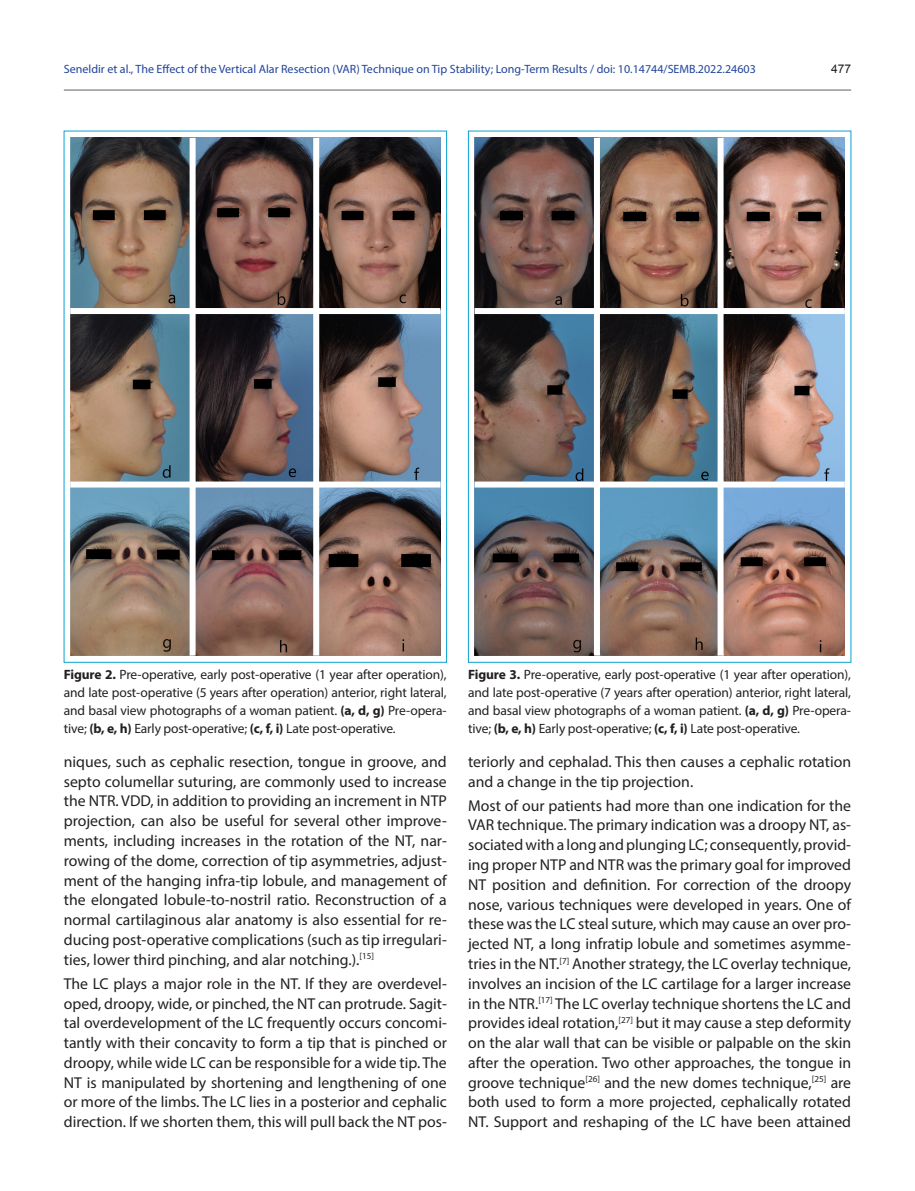
<style>
.page{position:relative;width:915px;height:1191px;background:#fff}
.page>*{position:absolute;margin:0;border:0;box-sizing:border-box;transform-origin:0 0}
.ana_metin_bosluksuz{font:15.75px/19.8px "Myriad Pro";color:#231f20;text-align:justify}
.ana_metin_bosluksuz-2{font:13.5px/18px "Myriad Pro";letter-spacing:-.01em;color:#231f20;text-align:justify}
.t1{font:12px "Myriad Pro";color:#21449b}
.t2{font:12px "Arial";color:#231f20}
.s1{font-weight:700}
</style>
<div class="page">
<hr style="left:64px;top:89px;width:786px;height:2px;background:#939598">
<img style="left:70px;top:138px;width:370px;height:517px">
<div style="left:189px;top:138px;width:6px;height:517px;background:#fff"></div>
<div style="left:313px;top:138px;width:6px;height:517px;background:#fff"></div>
<div style="left:70px;top:308px;width:370px;height:6px;background:#fff"></div>
<div style="left:70px;top:481px;width:370px;height:6px;background:#fff"></div>
<img style="left:474px;top:138px;width:370px;height:518px">
<div style="left:593px;top:138px;width:6px;height:517px;background:#fff"></div>
<div style="left:717px;top:138px;width:6px;height:517px;background:#fff"></div>
<div style="left:474px;top:308px;width:370px;height:6px;background:#fff"></div>
<div style="left:474px;top:481px;width:370px;height:6px;background:#fff"></div>
<p class="t1" style="left:64px;top:61px;width:693px">Seneldir et al., The Effect of the Vertical Alar Resection (VAR) Technique on Tip Stability; Long-Term Results / doi: 10.14744/SEMB.2022.24603</p>
<p class="t2" style="left:830px;top:60px;width:22px">477</p>
<p class="ana_metin_bosluksuz-2" style="left:64px;top:665px;width:384px"><span class="s1">Figure 2.</span> Pre-operative, early post-operative (1 year after operation), and late post-operative (5 years after operation) anterior, right lateral, and basal view photographs of a woman patient. <span class="s1">(a, d, g)</span> Pre-opera&shy;tive; <span class="s1">(b, e, h)</span> Early post-operative; <span class="s1">(c, f, i)</span> Late post-operative.</p>
<p class="ana_metin_bosluksuz-2" style="left:468px;top:665px;width:384px"><span class="s1">Figure 3.</span> Pre-operative, early post-operative (1 year after operation), and late post-operative (7 years after operation) anterior, right lateral, and basal view photographs of a woman patient. <span class="s1">(a, d, g)</span> Pre-opera&shy;tive; <span class="s1">(b, e, h)</span> Early post-operative; <span class="s1">(c, f, i)</span> Late post-operative.</p>
<p class="ana_metin_bosluksuz" style="left:64px;top:751px;width:384px">niques, such as cephalic resection, tongue in groove, and septo columellar suturing, are commonly used to increase the NTR. VDD, in addition to providing an increment in NTP projection, can also be useful for several other improve&shy;ments, including increases in the rotation of the NT, nar&shy;rowing of the dome, correction of tip asymmetries, adjust&shy;ment of the hanging infra-tip lobule, and management of the elongated lobule-to-nostril ratio. Reconstruction of a normal cartilaginous alar anatomy is also essential for re&shy;ducing post-operative complications (such as tip irregulari&shy;ties, lower third pinching, and alar notching.).<sup>[15]</sup></p>
<p class="ana_metin_bosluksuz" style="left:64px;top:973px;width:384px">The LC plays a major role in the NT. If they are overdevel&shy;oped, droopy, wide, or pinched, the NT can protrude. Sagit&shy;tal overdevelopment of the LC frequently occurs concomi&shy;tantly with their concavity to form a tip that is pinched or droopy, while wide LC can be responsible for a wide tip. The NT is manipulated by shortening and lengthening of one or more of the limbs. The LC lies in a posterior and cephalic direction. If we shorten them, this will pull back the NT pos-</p>
<p class="ana_metin_bosluksuz" style="left:468px;top:751px;width:384px">teriorly and cephalad. This then causes a cephalic rotation and a change in the tip projection.</p>
<p class="ana_metin_bosluksuz" style="left:468px;top:795px;width:384px">Most of our patients had more than one indication for the VAR technique. The primary indication was a droopy NT, as&shy;sociated with a long and plunging LC; consequently, provid&shy;ing proper NTP and NTR was the primary goal for improved NT position and definition. For correction of the droopy nose, various techniques were developed in years. One of these was the LC steal suture, which may cause an over pro&shy;jected NT, a long infratip lobule and sometimes asymme&shy;tries in the NT.<sup>[7]</sup> Another strategy, the LC overlay technique, involves an incision of the LC cartilage for a larger increase in the NTR.<sup>[17]</sup> The LC overlay technique shortens the LC and provides ideal rotation,<sup>[27]</sup> but it may cause a step deformity on the alar wall that can be visible or palpable on the skin after the operation. Two other approaches, the tongue in groove technique<sup>[26]</sup> and the new domes technique,<sup>[25]</sup> are both used to form a more projected, cephalically rotated NT. Support and reshaping of the LC have been attained</p>
</div>
